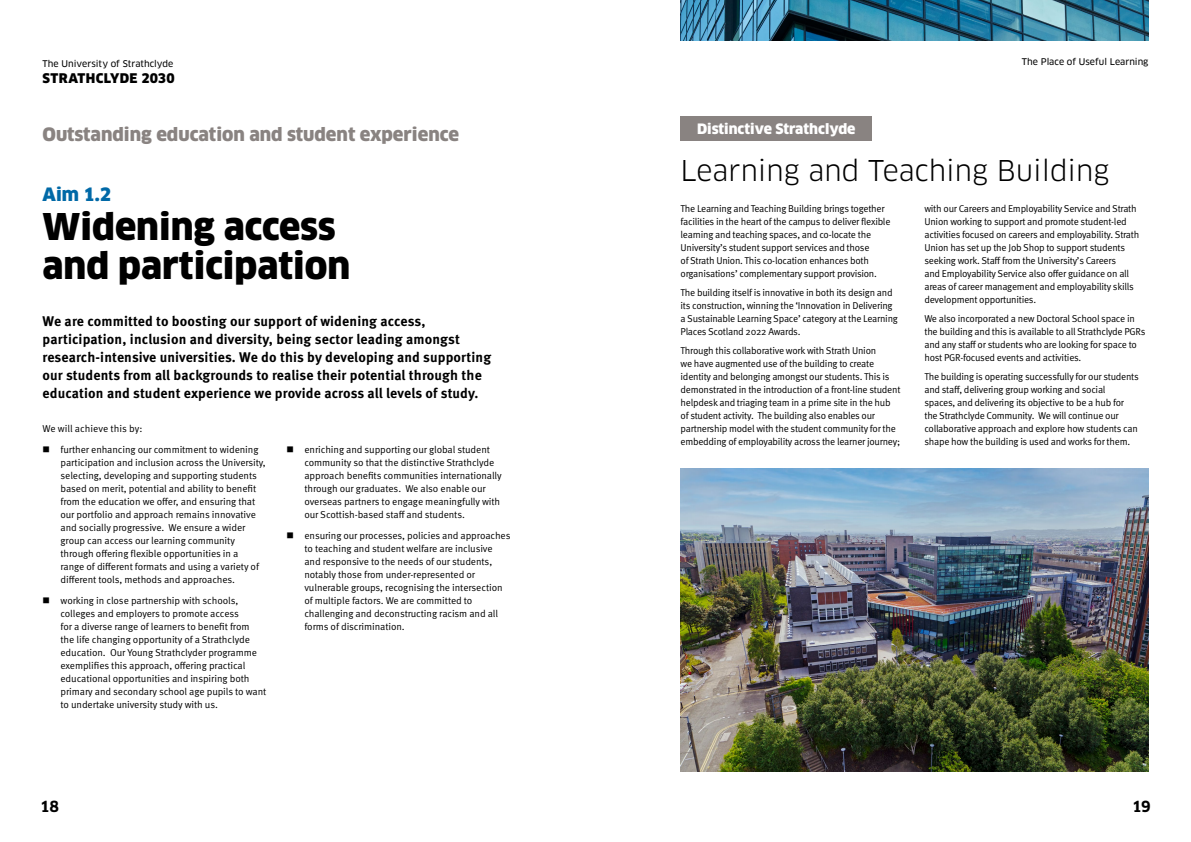
<style>
.page{position:relative;width:1191px;height:842px;background:#fff}
.page>*{position:absolute;margin:0;border:0;box-sizing:border-box;transform-origin:0 0}
.t1{font:900 36px/38.9px "Clan OT";color:#000}
.t2{font:28px "Clan OT";color:#000}
.t3{font:900 18px "Clan OT";color:#898381}
.t4{font:900 18px "Clan OT";color:#0069a7}
.t5{font:700 15px "Clan OT";color:#000}
.t6{font:700 14px/18px "Meta OT";letter-spacing:.01em;color:#000}
.t7{font:900 14px "Clan OT";color:#fff}
.t8{font:900 13px "Clan OT";letter-spacing:.025em;color:#000}
.t9{font:10px/13px "Meta OT Norm";letter-spacing:-.025em;color:#000}
.t10{font:10px "Meta OT Norm";letter-spacing:-.005em;color:#000}
.t11{font:9px "Clan OT News";color:#000}
</style>
<div class="page">
<div style="left:680px;top:116px;width:192px;height:25px;background:#898381"></div>
<img style="left:680px;top:469px;width:468px;height:302px">
<img style="left:680px;top:0;width:468px;height:41px">
<p class="t11" style="left:43px;top:58px;width:132px">The University of Strathclyde</p>
<h3 class="t8" style="left:43px;top:70px;width:134px">STRATHCLYDE 2030</h3>
<p class="t3" style="left:43px;top:124px;width:418px">Outstanding education and student experience</p>
<p class="t4" style="left:43px;top:184px;width:70px">Aim 1.2</p>
<p class="t1" style="left:43px;top:208px;width:309px">Widening access and participation</p>
<p class="t6" style="left:43px;top:312px;width:450px">We are committed to boosting our support of widening access, participation, inclusion and diversity, being sector leading amongst research-intensive universities. We do this by developing and supporting our students from all backgrounds to realise their potential through the education and student experience we provide across all levels of study.</p>
<p class="t10" style="left:43px;top:423px;width:101px">We will achieve this by:</p>
<p class="t9" style="left:61px;top:443px;width:207px">further enhancing our commitment to widening participation and inclusion across the University, selecting, developing and supporting students based on merit, potential and ability to benefit from the education we offer, and ensuring that our portfolio and approach remains innovative and socially progressive. We ensure a wider group can access our learning community through offering flexible opportunities in a<br>range of different formats and using a variety of different tools, methods and approaches.</p>
<p class="t9" style="left:61px;top:594px;width:207px">working in close partnership with schools, colleges and employers to promote access<br>for a diverse range of learners to benefit from<br>the life changing opportunity of a Strathclyde education. Our Young Strathclyder programme exemplifies this approach, offering practical educational opportunities and inspiring both primary and secondary school age pupils to want to undertake university study with us.</p>
<p class="t9" style="left:304px;top:443px;width:199px">enriching and supporting our global student community so that the distinctive Strathclyde approach benefits communities internationally through our graduates. We also enable our overseas partners to engage meaningfully with our Scottish-based staff and students.</p>
<p class="t9" style="left:304px;top:529px;width:208px">ensuring our processes, policies and approaches to teaching and student welfare are inclusive and responsive to the needs of our students, notably those from under-represented or vulnerable groups, recognising the intersection of multiple factors. We are committed to challenging and deconstructing racism and all forms of discrimination.</p>
<p class="t7" style="left:697px;top:121px;width:160px">Distinctive Strathclyde</p>
<p class="t11" style="left:1021px;top:57px;width:128px">The Place of Useful Learning</p>
<p class="t2" style="left:680px;top:154px;width:430px">Learning and Teaching Building</p>
<p class="t9" style="left:680px;top:203px;width:211px">The Learning and Teaching Building brings together facilities in the heart of the campus to deliver flexible learning and teaching spaces, and co-locate the University’s student support services and those<br>of Strath Union. This co-location enhances both organisations’ complementary support provision.</p>
<p class="t9" style="left:680px;top:286px;width:219px">The building itself is innovative in both its design and its construction, winning the ‘Innovation in Delivering a Sustainable Learning Space’ category at the Learning Places Scotland 2022 Awards.</p>
<p class="t9" style="left:680px;top:344px;width:221px">Through this collaborative work with Strath Union<br>we have augmented use of the building to create identity and belonging amongst our students. This is demonstrated in the introduction of a front-line student helpdesk and triaging team in a prime site in the hub of student activity. The building also enables our partnership model with the student community for the embedding of employability across the learner journey;</p>
<p class="t9" style="left:924px;top:203px;width:216px">with our Careers and Employability Service and Strath Union working to support and promote student-led activities focused on careers and employability. Strath Union has set up the Job Shop to support students seeking work. Staff from the University’s Careers<br>and Employability Service also offer guidance on all areas of career management and employability skills development opportunities.</p>
<p class="t9" style="left:924px;top:312px;width:222px">We also incorporated a new Doctoral School space in the building and this is available to all Strathclyde PGRs and any staff or students who are looking for space to host PGR-focused events and activities.</p>
<p class="t9" style="left:924px;top:370px;width:216px">The building is operating successfully for our students and staff, delivering group working and social spaces, and delivering its objective to be a hub for the Strathclyde Community. We will continue our collaborative approach and explore how students can shape how the building is used and works for them.</p>
<h3 class="t5" style="left:40px;top:798px;width:20px">18</h3>
<h3 class="t5" style="left:1132px;top:798px;width:20px">19</h3>
</div>
